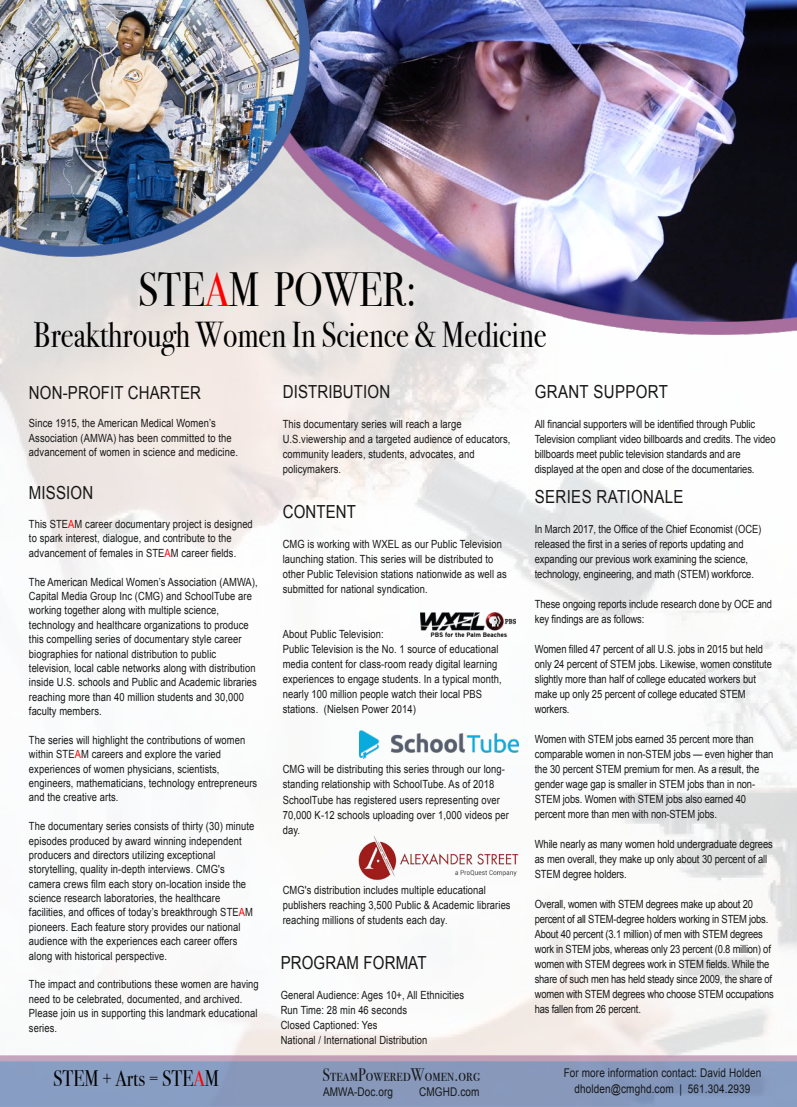
<style>
.page{position:relative;width:797px;height:1107px;background:#fff}
.page>*{position:absolute;margin:0;border:0;box-sizing:border-box;transform-origin:0 0}
.t1{font:48px "Bodoni Svty Two ITCTT";color:#020202;scale:.83 1}
.t2{font:36px "Bodoni Svty Two ITCTT";color:#020202;scale:.83 1}
.t3{font:22.5px "Bodoni Svty Two ITCTT";color:#020202;scale:.83 1}
.t4{font:18px "Arial";letter-spacing:.01em;color:#171717;scale:.83 1}
.t5{font:18px "Bodoni Svty Two SCITCTT";letter-spacing:.01em;color:#171717;scale:.83 1}
.t6{font:12px/15px "Arial";letter-spacing:.01em;color:#171717;text-align:center;scale:.83 1}
.t7{font:11.25px/14.4px "Arial";letter-spacing:.01em;color:#171717;scale:.83 1}
.t8{font:11.25px/15px "Arial";letter-spacing:-.01em;color:#171717;scale:.83 1}
.t9{font:11.25px/15px "Arial";letter-spacing:-.02em;color:#171717;scale:.83 1}
.s1{color:#ff0002}
.s2{color:#ff0003}
.s3{color:#ff0008}
.s4{color:#f00}
.s5{color:#ff0004}
.s6{color:#ff0100}
.s7{font-size:10.5px}
</style>
<div class="page">
<img style="left:0;top:256px;width:797px;height:799px">
<img style="left:398px;top:914px;width:24px;height:52px">
<img style="left:402px;top:933px;width:29px;height:51px">
<img style="left:431px;top:936px;width:52px;height:51px">
<img style="left:422px;top:914px;width:53px;height:52px">
<img style="left:411px;top:926px;width:52px;height:51px">
<img style="left:356px;top:835px;width:165px;height:46px">
<img style="left:359px;top:730px;width:159px;height:28px">
<img style="left:420px;top:612px;width:95px;height:24px">
<img style="left:227px;top:0;width:570px;height:334px">
<img style="left:0;top:0;width:309px;height:256px">
<h1 class="t1" style="left:138px;top:261px;width:337px">STE<span class="s1">A</span>M POWER:</h1>
<h2 class="t2" style="left:34px;top:313px;width:620px">Breakthrough Women In Science &amp; Medicine</h2>
<h3 class="t4" style="left:29px;top:385px;width:209px">NON-PROFIT CHARTER</h3>
<p class="t7" style="left:29px;top:417px;width:253px">Since 1915, the American Medical Women’s<br>Association (AMWA) has been committed to the advancement of women in science and medicine.</p>
<h3 class="t4" style="left:29px;top:486px;width:79px">MISSION</h3>
<p class="t7" style="left:29px;top:518px;width:271px">This STE<span class="s2">A</span>M career documentary project is designed to spark interest, dialogue, and contribute to the advancement of females in STE<span class="s3">A</span>M career fields.</p>
<p class="t7" style="left:29px;top:575px;width:277px">The American Medical Women’s Association (AMWA), Capital Media Group Inc (CMG) and SchoolTube are working together along with multiple science, technology and healthcare organizations to produce this compelling series of documentary style career biographies for national distribution to public television, local cable networks along with distribution inside U.S. schools and Public and Academic libraries reaching more than 40 million students and 30,000 faculty members.</p>
<p class="t7" style="left:29px;top:733px;width:277px">The series will highlight the contributions of women within STE<span class="s4">A</span>M careers and explore the varied experiences of women physicians, scientists, engineers, mathematicians, technology entrepreneurs and the creative arts.</p>
<p class="t7" style="left:29px;top:819px;width:273px">The documentary series consists of thirty (30) minute episodes produced by award winning independent producers and directors utilizing exceptional storytelling, quality in-depth interviews. CMG's camera crews film each story on-location inside the science research laboratories, the healthcare facilities, and offices of today’s breakthrough STE<span class="s5">A</span>M pioneers. Each feature story provides our national audience with the experiences each career offers along with historical perspective.</p>
<p class="t7" style="left:29px;top:978px;width:278px">The impact and contributions these women are having need to be celebrated, documented, and archived.<br>Please join us in supporting this landmark educational series.</p>
<h3 class="t3" style="left:53px;top:1064px;width:201px">STEM + Arts = STE<span class="s6">A</span>M</h3>
<h3 class="t4" style="left:283px;top:385px;width:131px">DISTRIBUTION</h3>
<p class="t7" style="left:283px;top:418px;width:276px;line-height:15px">This documentary series will reach a large U.S.viewership and a targeted audience of educators, community leaders, students, advocates, and policymakers.</p>
<h3 class="t4" style="left:283px;top:505px;width:90px">CONTENT</h3>
<p class="t7" style="left:283px;top:538px;width:272px;line-height:15px">CMG is working with WXEL as our Public Television launching station. This series will be distributed to other Public Television stations nationwide as well as submitted for national syndication.</p>
<p class="t7" style="left:283px;top:628px;width:265px;line-height:15px">About Public Television:<br>Public Television is the No. 1 source of educational media content for class-room ready digital learning experiences to engage students. In a typical month, nearly 100 million people watch their local PBS stations. (Nielsen Power 2014)</p>
<p class="t7" style="left:283px;top:763px;width:274px;line-height:15px">CMG will be distributing this series through our long&shy;standing relationship with SchoolTube. As of 2018<br>SchoolTube has registered users representing over 70,000 K-12 schools uploading over 1,000 videos per day.</p>
<p class="t7" style="left:283px;top:883px;width:276px;line-height:15px">CMG's distribution includes multiple educational publishers reaching 3,500 Public &amp; Academic libraries reaching millions of students each day<span class="s7">.</span></p>
<h3 class="t4" style="left:281px;top:955px;width:177px">PROGRAM FORMAT</h3>
<p class="t7" style="left:281px;top:988px;width:223px;line-height:15px">General Audience: Ages 10+, All Ethnicities Run Time: 28 min 46 seconds<br>Closed Captioned: Yes<br>National / International Distribution</p>
<h3 class="t5" style="left:322px;top:1063px;width:191px">SteamPoweredWomen.org</h3>
<p class="t6" style="left:323px;top:1085px;width:86px">AMWA-Doc.org</p>
<p class="t6" style="left:419px;top:1085px;width:74px">CMGHD.com</p>
<h3 class="t4" style="left:535px;top:385px;width:162px">GRANT SUPPORT</h3>
<p class="t8" style="left:535px;top:417px;width:292px">All financial supporters will be identified through Public Television compliant video billboards and credits. The video billboards meet public television standards and are displayed at the open and close of the documentaries.</p>
<h3 class="t4" style="left:535px;top:490px;width:181px">SERIES RATIONALE</h3>
<p class="t8" style="left:535px;top:522px;width:274px">In March 2017, the Office of the Chief Economist (OCE) released the first in a series of reports updating and expanding our previous work examining the science, technology, engineering, and math (STEM) workforce.</p>
<p class="t8" style="left:535px;top:597px;width:287px">These ongoing reports include research done by OCE and key findings are as follows:</p>
<p class="t8" style="left:535px;top:642px;width:287px">Women filled 47 percent of all U.S. jobs in 2015 but held only 24 percent of STEM jobs. Likewise, women constitute slightly more than half of college educated workers but make up only 25 percent of college educated STEM workers.</p>
<p class="t8" style="left:535px;top:732px;width:289px">Women with STEM jobs earned 35 percent more than comparable women in non-STEM jobs — even higher than the 30 percent STEM premium for men. As a result, the gender wage gap is smaller in STEM jobs than in non-STEM jobs. Women with STEM jobs also earned 40 percent more than men with non-STEM jobs.</p>
<p class="t8" style="left:535px;top:837px;width:288px">While nearly as many women hold undergraduate degrees as men overall, they make up only about 30 percent of all<br>STEM degree holders.</p>
<p class="t9" style="left:535px;top:897px;width:290px">Overall, women with STEM degrees make up about 20 percent of all STEM-degree holders working in STEM jobs.<br>About 40 percent (3.1 million) of men with STEM degrees work in STEM jobs, whereas only 23 percent (0.8 million) of women with STEM degrees work in STEM fields. While the share of such men has held steady since 2009, the share of women with STEM degrees who choose STEM occupations has fallen from 26 percent.</p>
<p class="t6" style="left:564px;top:1066px;width:239px">For more information contact: David Holden dholden@cmghd.com | 561.304.2939</p>
</div>
